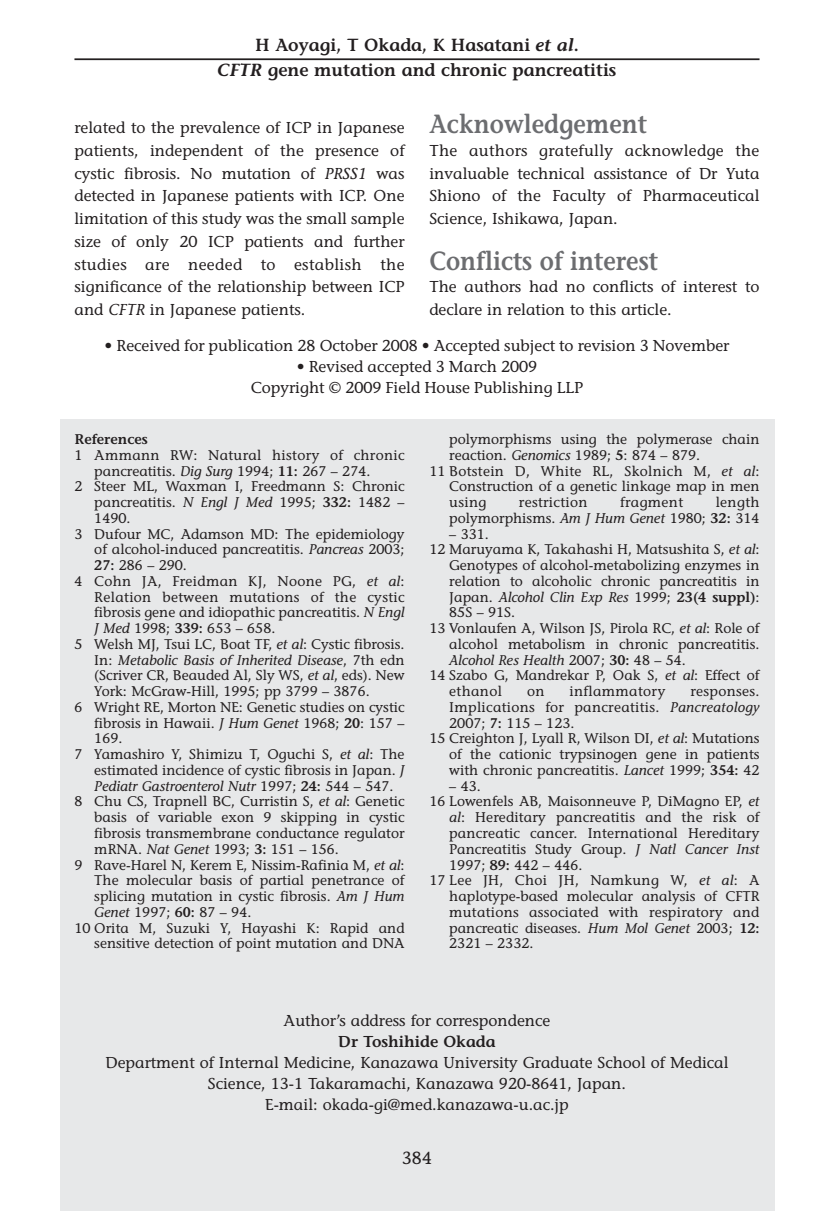
<style>
.page{position:relative;width:834px;height:1211px;background:#fff}
.page>*{position:absolute;margin:0;border:0;box-sizing:border-box;transform-origin:0 0}
.t1{font:600 26.25px "Stone Informal";color:#6c6d70;scale:.9 1}
.t2{font:600 17.5px/24.5px "Stone Informal";color:#231f20;text-align:center}
.t3{font:17.5px "Stone Informal";color:#231f20}
.t4{font:15.75px/22.8px "Stone Informal";color:#231f20;text-align:center}
.t5{font:600 15.75px "Stone Informal";color:#231f20}
.t6{font:14px/15.8px "Stone Informal";color:#231f20;text-align:right}
.t7{font:14px "Stone Informal";letter-spacing:.025em;color:#231f20}
.t8{font:italic 14px "Stone Informal";color:#231f20}
.t9{font:14px "Stone Informal";letter-spacing:.02em;color:#231f20}
.t10{font:600 14px "Stone Informal";color:#231f20}
.s1{font-style:italic}
.s2{font-weight:600}
.s3{font-style:normal}
.s4{font-weight:600;font-style:normal}
</style>
<div class="page">
<div style="left:60px;top:419px;width:714px;height:791px;background:#e7e8e9"></div>
<hr style="left:74px;top:58px;width:685px;height:2px;background:#231f20">
<p class="t2" style="left:217px;top:35px;width:400px">H Aoyagi, T Okada, K Hasatani <span class="s1">et al</span>.<br><span class="s1">CFTR</span> gene mutation and chronic pancreatitis</p>
<p class="t4" style="left:74px;top:118px;width:331px;text-align:justify">related to the prevalence of ICP in Japanese patients, independent of the presence of cystic fibrosis. No mutation of <span class="s1">PRSS1</span> was detected in Japanese patients with ICP. One limitation of this study was the small sample size of only 20 ICP patients and further studies are needed to establish the significance of the relationship between ICP and <span class="s1">CFTR</span> in Japanese patients.</p>
<h1 class="t1" style="left:429px;top:114px;width:243px">Acknowledgement</h1>
<p class="t4" style="left:429px;top:141px;width:331px;text-align:justify">The authors gratefully acknowledge the invaluable technical assistance of Dr Yuta Shiono of the Faculty of Pharmaceutical Science, Ishikawa, Japan.</p>
<h1 class="t1" style="left:429px;top:250px;width:255px">Conflicts of interest</h1>
<p class="t4" style="left:429px;top:277px;width:331px;text-align:left">The authors had no conflicts of interest to declare in relation to this article.</p>
<p class="t4" style="left:104px;top:336px;width:626px">• Received for publication 28 October 2008 • Accepted subject to revision 3 November</p>
<p class="t4" style="left:251px;top:358px;width:334px;line-height:21px">• Revised accepted 3 March 2009<br>Copyright © 2009 Field House Publishing LLP</p>
<p class="t10" style="left:74px;top:434px;width:75px">References</p>
<p class="t7" style="left:74px;top:449px;width:331px">1 Ammann RW: Natural history of chronic</p>
<p class="t6" style="left:94px;top:464px;width:277px">pancreatitis. <span class="s1">Dig Surg</span> 1994; <span class="s2">11:</span> 267 – 274.</p>
<p class="t6" style="left:74px;top:480px;width:331px">2 Steer ML, Waxman I, Freedmann S: Chronic</p>
<p class="t6" style="left:94px;top:496px;width:312px">pancreatitis. <span class="s1">N Engl J Med</span> 1995; <span class="s2">332:</span> 1482 –</p>
<p class="t6" style="left:94px;top:511px;width:38px">1490.</p>
<p class="t6" style="left:74px;top:527px;width:331px">3 Dufour MC, Adamson MD: The epidemiology</p>
<p class="t6" style="left:94px;top:543px;width:312px">of alcohol-induced pancreatitis. <span class="s1">Pancreas</span> 2003;</p>
<p class="t6" style="left:94px;top:559px;width:94px"><span class="s2">27:</span> 286 – 290.</p>
<p class="t7" style="left:74px;top:575px;width:331px">4 Cohn JA, Freidman KJ, Noone PG, <span class="s1">et al</span>:</p>
<p class="t7" style="left:94px;top:591px;width:312px">Relation between mutations of the cystic</p>
<p class="t6" style="left:94px;top:606px;width:312px">fibrosis gene and idiopathic pancreatitis. <span class="s1">N Engl</span></p>
<p class="t6" style="left:94px;top:622px;width:182px"><span class="s1">J Med</span> 1998; <span class="s2">339:</span> 653 – 658.</p>
<p class="t6" style="left:74px;top:637px;width:331px">5 Welsh MJ, Tsui LC, Boat TF, <span class="s1">et al</span>: Cystic fibrosis.</p>
<p class="t8" style="left:94px;top:654px;width:312px"><span class="s3">In:</span> Metabolic Basis of Inherited Disease<span class="s3">, 7th edn</span></p>
<p class="t6" style="left:94px;top:669px;width:312px">(Scriver CR, Beauded Al, Sly WS, <span class="s1">et al</span>, eds). New</p>
<p class="t6" style="left:94px;top:685px;width:277px">York: McGraw-Hill, 1995; pp 3799 – 3876.</p>
<p class="t6" style="left:74px;top:700px;width:331px">6 Wright RE, Morton NE: Genetic studies on cystic</p>
<p class="t6" style="left:94px;top:716px;width:312px">fibrosis in Hawaii. <span class="s1">J Hum Genet</span> 1968; <span class="s2">20</span>: 157 –</p>
<p class="t6" style="left:94px;top:732px;width:30px">169.</p>
<p class="t6" style="left:74px;top:748px;width:331px">7 Yamashiro Y, Shimizu T, Oguchi S, <span class="s1">et al</span>: The</p>
<p class="t6" style="left:94px;top:763px;width:312px">estimated incidence of cystic fibrosis in Japan. <span class="s1">J</span></p>
<p class="t8" style="left:94px;top:780px;width:300px">Pediatr Gastroenterol Nutr <span class="s3">1997;</span> <span class="s4">24:</span> <span class="s3">544 – 547.</span></p>
<p class="t6" style="left:74px;top:795px;width:331px">8 Chu CS, Trapnell BC, Curristin S, <span class="s1">et al</span>: Genetic</p>
<p class="t6" style="left:94px;top:811px;width:312px">basis of variable exon 9 skipping in cystic</p>
<p class="t6" style="left:94px;top:826px;width:312px">fibrosis transmembrane conductance regulator</p>
<p class="t6" style="left:94px;top:842px;width:246px">mRNA. <span class="s1">Nat Genet</span> 1993; <span class="s2">3:</span> 151 – 156.</p>
<p class="t6" style="left:74px;top:858px;width:331px">9 Rave-Harel N, Kerem E, Nissim-Rafinia M, <span class="s1">et al</span>:</p>
<p class="t6" style="left:94px;top:874px;width:312px">The molecular basis of partial penetrance of</p>
<p class="t6" style="left:94px;top:889px;width:312px">splicing mutation in cystic fibrosis. <span class="s1">Am J Hum</span></p>
<p class="t6" style="left:94px;top:905px;width:159px"><span class="s1">Genet</span> 1997; <span class="s2">60:</span> 87 – 94.</p>
<p class="t6" style="left:74px;top:921px;width:331px">10 Orita M, Suzuki Y, Hayashi K: Rapid and</p>
<p class="t6" style="left:94px;top:937px;width:312px">sensitive detection of point mutation and DNA</p>
<p class="t6" style="left:449px;top:433px;width:312px">polymorphisms using the polymerase chain</p>
<p class="t6" style="left:449px;top:448px;width:252px">reaction. <span class="s1">Genomics</span> 1989; <span class="s2">5</span>: 874 – 879.</p>
<p class="t7" style="left:429px;top:465px;width:331px">11 Botstein D, White RL, Skolnich M, <span class="s1">et al</span>:</p>
<p class="t6" style="left:449px;top:480px;width:312px">Construction of a genetic linkage map in men</p>
<p class="t6" style="left:449px;top:496px;width:39px">using</p>
<p class="t7" style="left:519px;top:497px;width:70px">restriction</p>
<p class="t7" style="left:620px;top:497px;width:64px">fragment</p>
<p class="t6" style="left:449px;top:496px;width:312px">length<br>polymorphisms. <span class="s1">Am J Hum Genet</span> 1980; <span class="s2">32:</span> 314</p>
<p class="t6" style="left:449px;top:527px;width:41px">– 331.</p>
<p class="t6" style="left:429px;top:543px;width:331px">12 Maruyama K, Takahashi H, Matsushita S, <span class="s1">et al</span>:</p>
<p class="t6" style="left:449px;top:559px;width:312px">Genotypes of alcohol-metabolizing enzymes in</p>
<p class="t6" style="left:449px;top:574px;width:312px">relation to alcoholic chronic pancreatitis in</p>
<p class="t8" style="left:449px;top:591px;width:312px"><span class="s3">Japan.</span> Alcohol Clin Exp Res <span class="s3">1999;</span> <span class="s4">23(4 suppl)</span><span class="s3">:</span></p>
<p class="t6" style="left:449px;top:606px;width:67px">85S – 91S.</p>
<p class="t6" style="left:429px;top:622px;width:331px">13 Vonlaufen A, Wilson JS, Pirola RC, <span class="s1">et al</span>: Role of</p>
<p class="t6" style="left:449px;top:637px;width:312px">alcohol metabolism in chronic pancreatitis.</p>
<p class="t8" style="left:449px;top:654px;width:238px">Alcohol Res Health <span class="s3">2007;</span> <span class="s4">30:</span> <span class="s3">48 – 54.</span></p>
<p class="t6" style="left:429px;top:669px;width:331px">14 Szabo G, Mandrekar P, Oak S, <span class="s1">et al</span>: Effect of</p>
<p class="t7" style="left:449px;top:686px;width:54px">ethanol</p>
<p class="t6" style="left:527px;top:685px;width:19px">on</p>
<p class="t7" style="left:569px;top:686px;width:97px">inflammatory</p>
<p class="t7" style="left:690px;top:686px;width:71px">responses.</p>
<p class="t9" style="left:449px;top:701px;width:312px">Implications for pancreatitis. <span class="s1">Pancreatology</span></p>
<p class="t6" style="left:449px;top:716px;width:127px">2007; <span class="s2">7:</span> 115 – 123.</p>
<p class="t6" style="left:429px;top:732px;width:331px">15 Creighton J, Lyall R, Wilson DI, <span class="s1">et al</span>: Mutations</p>
<p class="t6" style="left:449px;top:748px;width:312px">of the cationic trypsinogen gene in patients</p>
<p class="t6" style="left:449px;top:763px;width:312px">with chronic pancreatitis. <span class="s1">Lancet</span> 1999; <span class="s2">354:</span> 42</p>
<p class="t6" style="left:449px;top:779px;width:33px">– 43.</p>
<p class="t6" style="left:429px;top:795px;width:331px">16 Lowenfels AB, Maisonneuve P, DiMagno EP, <span class="s1">et</span></p>
<p class="t6" style="left:449px;top:811px;width:312px"><span class="s1">al</span>: Hereditary pancreatitis and the risk of</p>
<p class="t6" style="left:449px;top:826px;width:312px">pancreatic cancer. International Hereditary</p>
<p class="t6" style="left:449px;top:842px;width:312px">Pancreatitis Study Group. <span class="s1">J Natl Cancer Inst</span></p>
<p class="t6" style="left:449px;top:858px;width:135px">1997; <span class="s2">89:</span> 442 – 446.</p>
<p class="t7" style="left:429px;top:875px;width:331px">17 Lee JH, Choi JH, Namkung W, <span class="s1">et al</span>: A</p>
<p class="t6" style="left:449px;top:889px;width:312px">haplotype-based molecular analysis of CFTR</p>
<p class="t9" style="left:449px;top:906px;width:312px">mutations associated with respiratory and</p>
<p class="t6" style="left:449px;top:921px;width:312px">pancreatic diseases. <span class="s1">Hum Mol Genet</span> 2003; <span class="s2">12:</span></p>
<p class="t6" style="left:449px;top:937px;width:86px">2321 – 2332.</p>
<p class="t4" style="left:283px;top:1010px;width:268px">Author’s address for correspondence</p>
<p class="t5" style="left:338px;top:1035px;width:159px">Dr Toshihide Okada</p>
<p class="t4" style="left:105px;top:1053px;width:624px;line-height:21px">Department of Internal Medicine, Kanazawa University Graduate School of Medical<br>Science, 13-1 Takaramachi, Kanazawa 920-8641, Japan.<br>E-mail: okada-gi@med.kanazawa-u.ac.jp</p>
<p class="t3" style="left:402px;top:1151px;width:32px">384</p>
</div>
